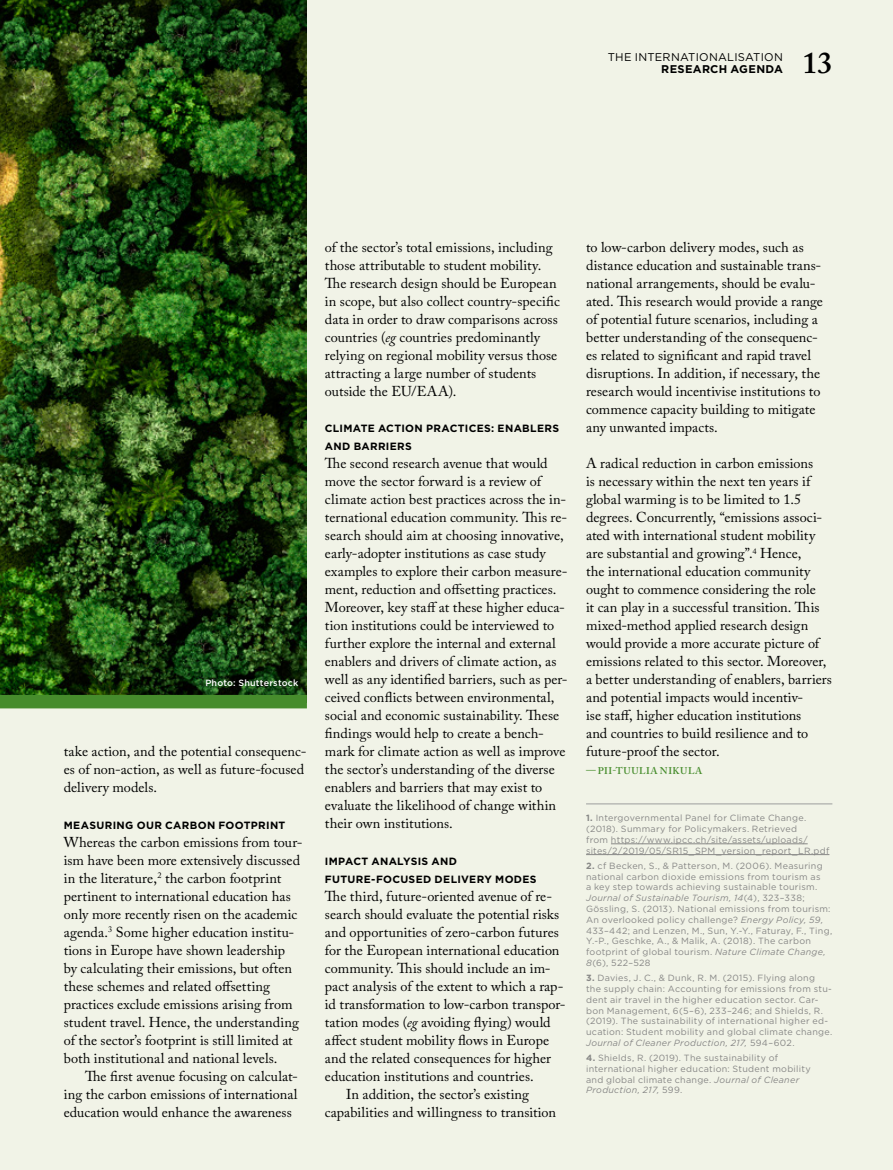
<style>
.page{position:relative;width:893px;height:1170px;background:#fff}
.page>*{position:absolute;margin:0;border:0;box-sizing:border-box;transform-origin:0 0}
.t1{font:600 30px "Adobe Caslon Pro";color:#000}
.t2{font:14.25px/18px "Adobe Caslon Pro";letter-spacing:.005em;color:#000}
.t3{font:11.25px "Gotham";letter-spacing:.02em;color:#000}
.t4{font:700 11.25px "Gotham";letter-spacing:.03em;color:#000}
.t5{font:700 10.5px/18px "Gotham";letter-spacing:.03em;color:#000}
.t6{font:600 9.75px "Adobe Caslon Pro";letter-spacing:.06em;color:#468c2c}
.t7{font:9px/10.8px "Gotham";letter-spacing:.03em;color:#878786}
.t8{font:500 9px "Gotham";letter-spacing:.02em;color:#fff}
.s1{font-style:italic}
.s2{font-weight:700}
</style>
<div class="page">
<div style="left:0;top:0;width:893px;height:1169px;background:#f1f3e7"></div>
<hr style="left:586px;top:803px;width:246px;height:1px;background:#9c9d9d">
<hr style="left:611px;top:843px;width:197px;height:1px;background:#878786">
<hr style="left:586px;top:854px;width:243px;height:1px;background:#878786">
<img style="left:0;top:0;width:307px;height:695px">
<div style="left:0;top:695px;width:307px;height:13px;background:#468c2c"></div>
<p class="t3" style="left:608px;top:49px;width:177px">THE INTERNATIONALISATION</p>
<p class="t4" style="left:661px;top:62px;width:123px">RESEARCH AGENDA</p>
<h1 class="t1" style="left:802px;top:45px;width:32px">13</h1>
<p class="t8" style="left:205px;top:677px;width:94px">Photo: Shutterstock</p>
<p class="t2" style="left:64px;top:742px;width:244px">take action, and the potential consequenc&shy;es of non-action, as well as future-focused delivery models.</p>
<p class="t5" style="left:64px;top:815px;width:223px">MEASURING OUR CARBON FOOTPRINT</p>
<p class="t2" style="left:64px;top:832px;width:240px">Whereas the carbon emissions from tour&shy;ism have been more extensively discussed in the literature,<sup>2</sup> the carbon footprint pertinent to international education has only more recently risen on the academic agenda.<sup>3</sup> Some higher education institu&shy;tions in Europe have shown leadership<br>by calculating their emissions, but often these schemes and related offsetting practices exclude emissions arising from student travel. Hence, the understanding of the sector’s footprint is still limited at both institutional and national levels.</p>
<p class="t2" style="left:64px;top:1066px;width:235px;text-align:justify;text-indent:21px">The first avenue focusing on calculat&shy;ing the carbon emissions of international education would enhance the awareness</p>
<p class="t2" style="left:325px;top:238px;width:237px">of the sector’s total emissions, including those attributable to student mobility.<br>The research design should be European in scope, but also collect country-specific data in order to draw comparisons across countries (<span class="s1">eg</span> countries predominantly relying on regional mobility versus those attracting a large number of students outside the EU/EAA).</p>
<p class="t5" style="left:325px;top:419px;width:236px">CLIMATE ACTION PRACTICES: ENABLERS<br>AND BARRIERS</p>
<p class="t2" style="left:325px;top:454px;width:244px">The second research avenue that would move the sector forward is a review of climate action best practices across the in&shy;ternational education community. This re&shy;search should aim at choosing innovative, early-adopter institutions as case study examples to explore their carbon measure&shy;ment, reduction and offsetting practices.<br>Moreover, key staff at these higher educa&shy;tion institutions could be interviewed to further explore the internal and external enablers and drivers of climate action, as well as any identified barriers, such as per&shy;ceived conflicts between environmental, social and economic sustainability. These findings would help to create a bench&shy;mark for climate action as well as improve the sector’s understanding of the diverse enablers and barriers that may exist to evaluate the likelihood of change within their own institutions.</p>
<p class="t5" style="left:325px;top:851px;width:213px">IMPACT ANALYSIS AND<br>FUTURE-FOCUSED DELIVERY MODES</p>
<p class="t2" style="left:325px;top:886px;width:229px">The third, future-oriented avenue of re-</p>
<p class="t2" style="left:325px;top:904px;width:236px">search should evaluate the potential risks</p>
<p class="t2" style="left:325px;top:922px;width:236px">and opportunities of zero-carbon futures</p>
<p class="t2" style="left:325px;top:940px;width:236px">for the European international education</p>
<p class="t2" style="left:325px;top:958px;width:227px">community. This should include an im-</p>
<p class="t2" style="left:325px;top:976px;width:240px">pact analysis of the extent to which a rap-</p>
<p class="t2" style="left:325px;top:994px;width:242px">id transformation to low-carbon transpor-</p>
<p class="t2" style="left:325px;top:1012px;width:227px">tation modes (<span class="s1">eg</span> avoiding flying) would</p>
<p class="t2" style="left:325px;top:1030px;width:226px">affect student mobility flows in Europe</p>
<p class="t2" style="left:325px;top:1048px;width:228px">and the related consequences for higher</p>
<p class="t2" style="left:325px;top:1066px;width:210px">education institutions and countries.</p>
<p class="t2" style="left:346px;top:1084px;width:185px">In addition, the sector’s existing</p>
<p class="t2" style="left:325px;top:1102px;width:233px">capabilities and willingness to transition</p>
<p class="t2" style="left:586px;top:238px;width:238px">to low-carbon delivery modes, such as distance education and sustainable trans&shy;national arrangements, should be evalu&shy;ated. This research would provide a range of potential future scenarios, including a better understanding of the consequenc&shy;es related to significant and rapid travel disruptions. In addition, if necessary, the research would incentivise institutions to commence capacity building to mitigate any unwanted impacts.</p>
<p class="t2" style="left:586px;top:454px;width:247px">A radical reduction in carbon emissions<br>is necessary within the next ten years if global warming is to be limited to 1.5 degrees. Concurrently, “emissions associ&shy;ated with international student mobility are substantial and growing”.<sup>4</sup> Hence,<br>the international education community ought to commence considering the role<br>it can play in a successful transition. This mixed-method applied research design would provide a more accurate picture of emissions related to this sector. Moreover, a better understanding of enablers, barriers and potential impacts would incentiv-<br>ise staff, higher education institutions<br>and countries to build resilience and to future-proof the sector.</p>
<p class="t6" style="left:586px;top:765px;width:118px">— PII-TUULIA NIKULA</p>
<p class="t7" style="left:586px;top:812px;width:245px"><span class="s2">1.</span> Intergovernmental Panel for Climate Change. (2018). Summary for Policymakers. Retrieved<br>from https://www.ipcc.ch/site/assets/uploads/ sites/2/2019/05/SR15_SPM_version_report_LR.pdf</p>
<p class="t7" style="left:586px;top:859px;width:248px"><span class="s2">2.</span> cf Becken, S., &amp; Patterson, M. (2006). Measuring national carbon dioxide emissions from tourism as<br>a key step towards achieving sustainable tourism.<br><span class="s1">Journal of Sustainable Tourism, 14</span>(4), 323–338; Gössling, S. (2013). National emissions from tourism:<br>An overlooked policy challenge? <span class="s1">Energy Policy, 59, </span>433–442; and Lenzen, M., Sun, Y.-Y., Faturay, F., Ting, Y.-P., Geschke, A., &amp; Malik, A. (2018). The carbon footprint of global tourism. <span class="s1">Nature Climate Change, 8</span>(6), 522–528</p>
<p class="t7" style="left:586px;top:972px;width:248px"><span class="s2">3.</span> Davies, J. C., &amp; Dunk, R. M. (2015). Flying along<br>the supply chain: Accounting for emissions from stu&shy;dent air travel in the higher education sector. Car&shy;bon Management, 6(5–6), 233–246; and Shields, R. (2019). The sustainability of international higher ed&shy;ucation: Student mobility and global climate change.<br><span class="s1">Journal of Cleaner Production, 217,</span> 594–602.</p>
<p class="t7" style="left:586px;top:1052px;width:226px"><span class="s2">4.</span> Shields, R. (2019). The sustainability of international higher education: Student mobility and global climate change. <span class="s1">Journal of Cleaner Production, 217,</span> 599.</p>
</div>
